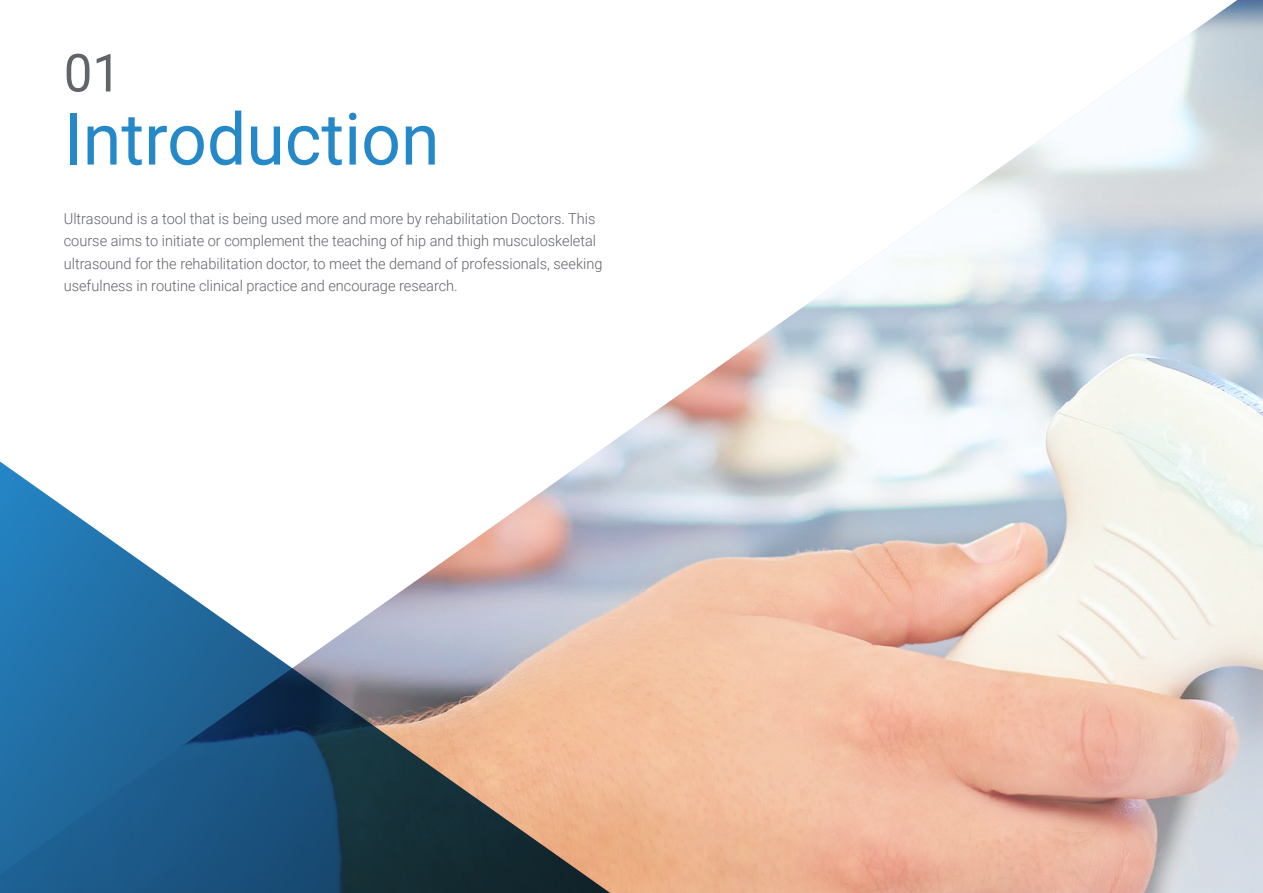
<style>
.page{position:relative;width:1263px;height:893px;background:#fff}
.page>*{position:absolute;margin:0;border:0;box-sizing:border-box;transform-origin:0 0}
.t1{font:72px "Roboto";color:#2488c9}
.t2{font:52.5px "Roboto";color:#61646a}
.t3{font:300 15px/22.5px "Roboto";color:#61646a}
</style>
<div class="page">
<img style="left:607px;top:0;width:656px;height:893px">
<svg style="left:0;top:446px;width:640px;height:447px"></svg>
<h2 class="t2" style="left:64px;top:36px;width:59px">01</h2>
<h1 class="t1" style="left:64px;top:89px;width:377px">Introduction</h1>
<p class="t3" style="left:64px;top:207px;width:540px">Ultrasound is a tool that is being used more and more by rehabilitation Doctors. This course aims to initiate or complement the teaching of hip and thigh musculoskeletal ultrasound for the rehabilitation doctor, to meet the demand of professionals, seeking usefulness in routine clinical practice and encourage research.</p>
</div>
